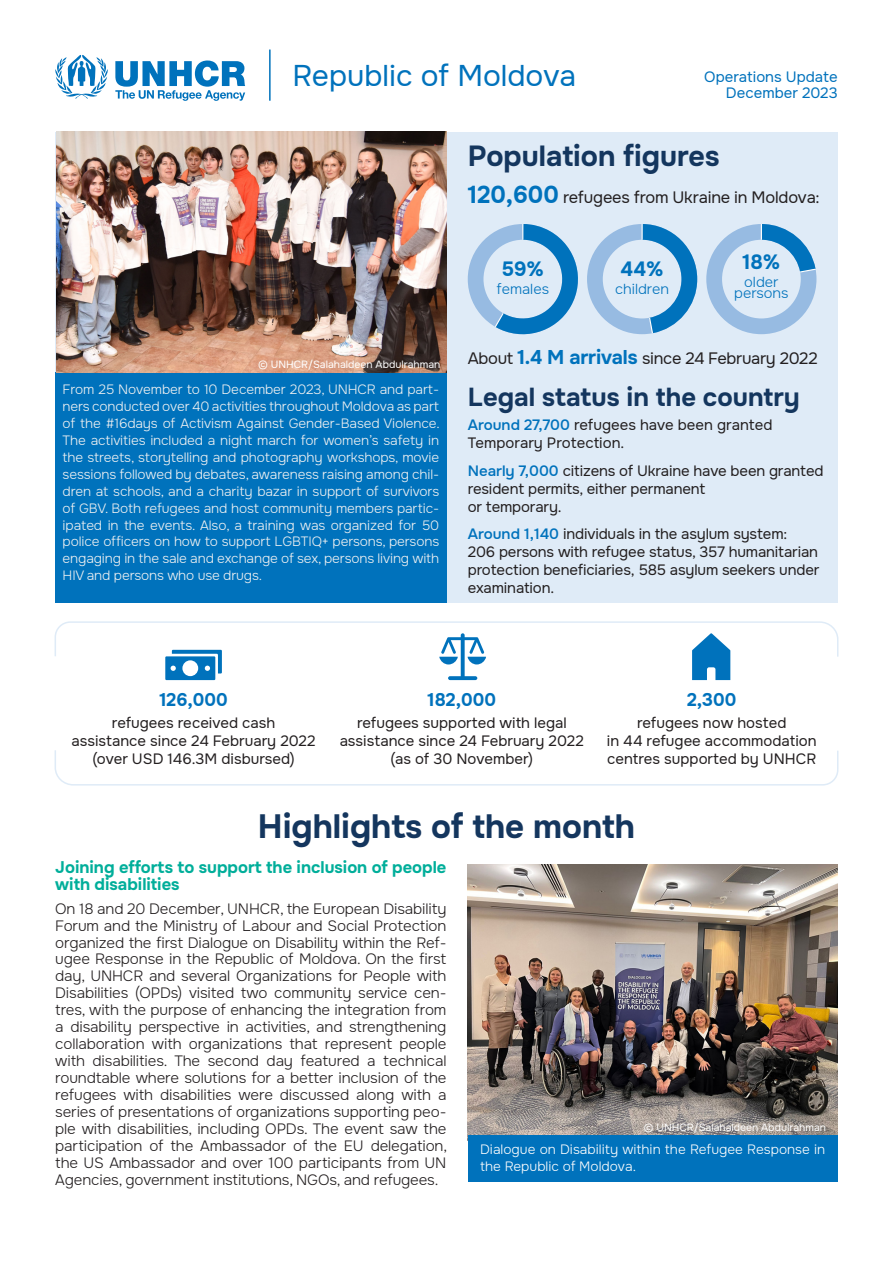
<style>
.page{position:relative;width:893px;height:1263px;background:#fff}
.page>*{position:absolute;margin:0;border:0;box-sizing:border-box;transform-origin:0 0}
.t1{font:700 33px "Onest";color:#14365e}
.t2{font:30px "Onest";color:#0072bc}
.t3{font:700 28.5px "Onest";color:#14365e}
.t4{font:700 25.5px "Onest";color:#14365e}
.t5{font:700 20.25px "Onest";color:#0072bc}
.t6{font:700 18px "Onest";color:#0072bc}
.t7{font:16.5px "Onest";letter-spacing:-.015em;color:#231f20}
.t8{font:700 16.5px/17px "Onest";color:#00ae9a}
.t9{font:300 15px/17px "Onest";letter-spacing:-.01em;color:#231f20;text-align:justify}
.t10{font:15px/18px "Onest";letter-spacing:-.01em;color:#231f20}
.t11{font:15px/16.5px "Onest";color:#0072bc;text-align:right}
.t12{font:300 14.4px/11.6px "Onest";color:#0072bc;text-align:center}
.t13{font:300 13.5px/17px "Onest";letter-spacing:-.01em;color:#f0f1f2;text-align:justify}
.t14{font:300 13.5px/16.5px "Onest";color:#fff}
.t15{font:10.5px "Onest";color:#fff}
.s1{font-weight:700;font-size:24px;color:#0072bc}
.s2{font-weight:700;font-size:19.5px;color:#0072bc}
.s3{font-weight:500;color:#0072bc}
</style>
<div class="page">
<img style="left:468px;top:864px;width:370px;height:271px">
<div style="left:55px;top:132px;width:782px;height:471px;background:#dfebf7"></div>
<div style="left:55px;top:372px;width:391px;height:231px;background:#0072bc"></div>
<svg style="left:55px;top:55px;width:53px;height:44px"></svg>
<svg style="left:115px;top:61px;width:130px;height:40px"></svg>
<hr style="left:269px;top:50px;width:2px;height:51px;background:#0072bc">
<div style="left:468px;top:224px;width:110px;height:110px;border:16px solid #97bbe2;border-radius:50%"></div>
<svg style="left:478px;top:224px;width:120px;height:109px"></svg>
<div style="left:587px;top:224px;width:110px;height:110px;border:16px solid #97bbe2;border-radius:50%"></div>
<svg style="left:626px;top:224px;width:72px;height:111px"></svg>
<div style="left:706px;top:224px;width:110px;height:110px;border:16px solid #97bbe2;border-radius:50%"></div>
<svg style="left:746px;top:224px;width:71px;height:65px"></svg>
<svg style="left:54px;top:750px;width:785px;height:36px"></svg>
<svg style="left:54px;top:621px;width:785px;height:59px"></svg>
<div style="left:468px;top:1135px;width:370px;height:47px;background:#0072bc"></div>
<img style="left:56px;top:132px;width:390px;height:240px">
<p class="t2" style="left:292px;top:57px;width:285px">Republic of Moldova</p>
<p class="t11" style="left:704px;top:69px;width:135px">Operations Update<br>December 2023</p>
<p class="t3" style="left:468px;top:139px;width:253px">Population figures</p>
<p class="t7" style="left:468px;top:186px;width:353px"><span class="s1">120,600</span> refugees from Ukraine in Moldova:</p>
<p class="t15" style="left:258px;top:357px;width:184px">© UNHCR/Salahaldeen Abdulrahman</p>
<p class="t13" style="left:63px;top:381px;width:379px">From 25 November to 10 December 2023, UNHCR and part&shy;ners conducted over 40 activities throughout Moldova as part of the #16days of Activism Against Gender-Based Violence.<br>The activities included a night march for women’s safety in the streets, storytelling and photography workshops, movie sessions followed by debates, awareness raising among chil&shy;dren at schools, and a charity bazar in support of survivors of GBV. Both refugees and host community members partic&shy;ipated in the events. Also, a training was organized for 50 police officers on how to support LGBTIQ+ persons, persons engaging in the sale and exchange of sex, persons living with HIV and persons who use drugs.</p>
<p class="t5" style="left:502px;top:257px;width:44px">59%</p>
<p class="t12" style="left:497px;top:283px;width:54px">females</p>
<p class="t5" style="left:621px;top:257px;width:45px">44%</p>
<p class="t12" style="left:615px;top:283px;width:56px">children</p>
<p class="t5" style="left:742px;top:250px;width:40px">18%</p>
<p class="t12" style="left:734px;top:276px;width:56px">older persons</p>
<p class="t7" style="left:468px;top:348px;width:351px">About <span class="s2">1.4 M arrivals</span> since 24 February 2022</p>
<p class="t4" style="left:468px;top:381px;width:333px">Legal status in the country</p>
<p class="t10" style="left:468px;top:416px;width:306px"><span class="s3">Around 27,700</span> refugees have been granted<br>Temporary Protection.</p>
<p class="t10" style="left:468px;top:462px;width:357px"><span class="s3">Nearly 7,000</span> citizens of Ukraine have been granted resident permits, either permanent<br>or temporary.</p>
<p class="t10" style="left:468px;top:525px;width:353px"><span class="s3">Around 1,140</span> individuals in the asylum system:<br>206 persons with refugee status, 357 humanitarian protection beneficiaries, 585 asylum seekers under examination.</p>
<p class="t6" style="left:159px;top:688px;width:70px">126,000</p>
<p class="t10" style="left:71px;top:714px;width:246px;text-align:center">refugees received cash<br>assistance since 24 February 2022 (over USD 146.3M disbursed)</p>
<p class="t6" style="left:428px;top:688px;width:70px">182,000</p>
<p class="t10" style="left:340px;top:714px;width:246px;text-align:center">refugees supported with legal assistance since 24 February 2022</p>
<p class="t10" style="left:390px;top:750px;width:144px">(as of 30 November)</p>
<p class="t6" style="left:687px;top:688px;width:51px">2,300</p>
<p class="t10" style="left:607px;top:714px;width:211px;text-align:center">refugees now hosted<br>in 44 refugee accommodation centres supported by UNHCR</p>
<p class="t1" style="left:258px;top:806px;width:379px">Highlights of the month</p>
<p class="t8" style="left:55px;top:859px;width:393px">Joining efforts to support the inclusion of people with disabilities</p>
<p class="t9" style="left:55px;top:900px;width:393px">On 18 and 20 December, UNHCR, the European Disability Forum and the Ministry of Labour and Social Protection organized the first Dialogue on Disability within the Ref&shy;ugee Response in the Republic of Moldova. On the first day, UNHCR and several Organizations for People with Disabilities (OPDs) visited two community service cen&shy;tres, with the purpose of enhancing the integration from a disability perspective in activities, and strengthening collaboration with organizations that represent people with disabilities. The second day featured a technical roundtable where solutions for a better inclusion of the refugees with disabilities were discussed along with a series of presentations of organizations supporting peo&shy;ple with disabilities, including OPDs. The event saw the participation of the Ambassador of the EU delegation, the US Ambassador and over 100 participants from UN Agencies, government institutions, NGOs, and refugees.</p>
<p class="t15" style="left:644px;top:1120px;width:184px">© UNHCR/Salahaldeen Abdulrahman</p>
<p class="t14" style="left:480px;top:1142px;width:347px">Dialogue on Disability within the Refugee Response in the Republic of Moldova.</p>
</div>
